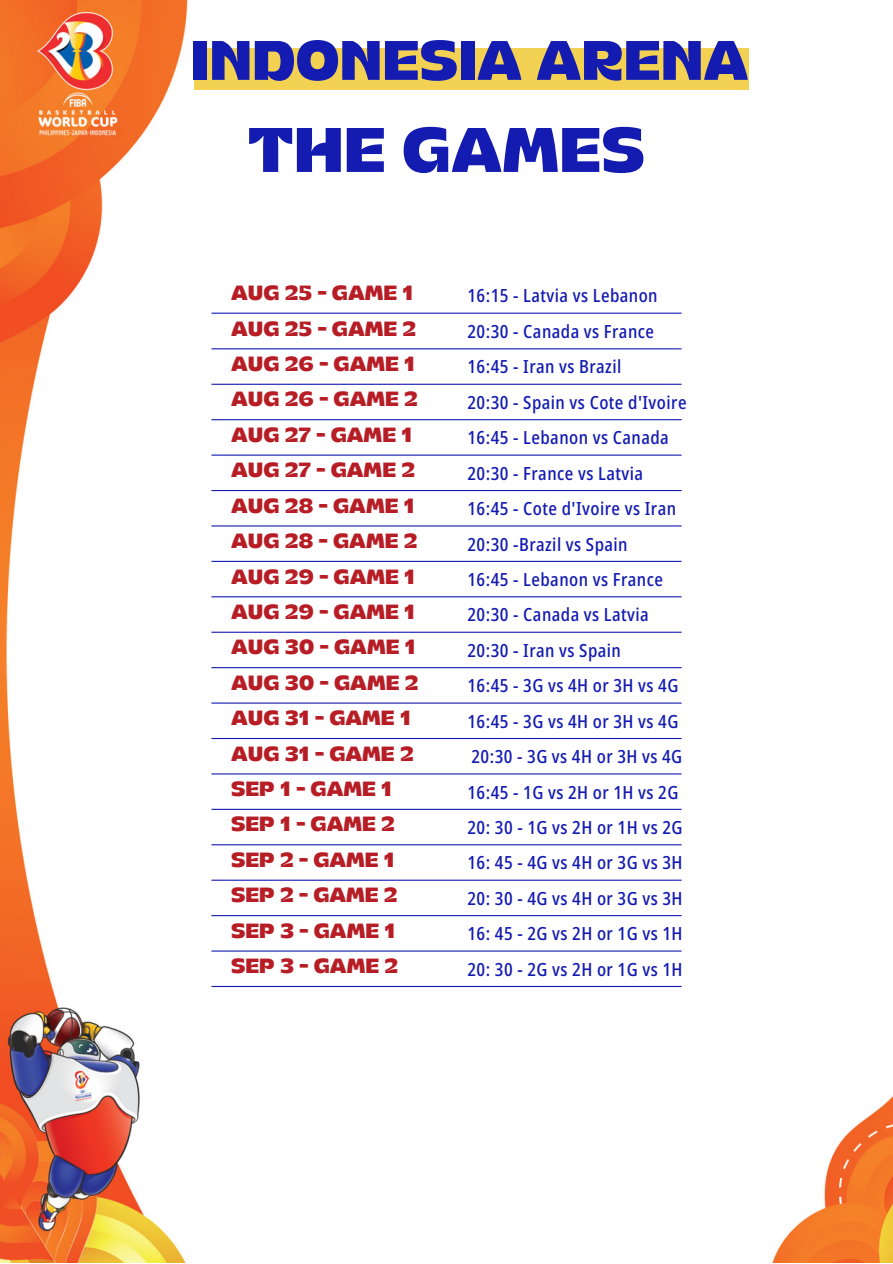
<style>
.page{position:relative;width:893px;height:1264px;background:#fff}
.page>*{position:absolute;margin:0;border:0;box-sizing:border-box;transform-origin:0 0}
.t1{font:700 62.7px "FBWC23 Heart";color:#141bb1}
.t2{font:700 55.5px "FBWC23 Heart";color:#141bb1}
.t3{font:700 20.55px "FBWC23 Heart";color:#b71d25}
.t4{font:500 condensed 18.15px "Noto Sans";letter-spacing:.025em;color:#141bb1}
</style>
<div class="page">
<img style="left:0;top:0;width:892px;height:1262px">
<hr style="left:211px;top:312px;width:470px;height:2px;background:#141bb1">
<div style="left:194px;top:48px;width:554px;height:42px;background:#f3d253"></div>
<hr style="left:211px;top:348px;width:470px;height:1px;background:#141bb1">
<hr style="left:211px;top:384px;width:470px;height:1px;background:#141bb1">
<hr style="left:211px;top:419px;width:470px;height:1px;background:#141bb1">
<hr style="left:211px;top:454px;width:470px;height:1px;background:#141bb1">
<hr style="left:211px;top:490px;width:470px;height:1px;background:#141bb1">
<hr style="left:211px;top:525px;width:470px;height:1px;background:#141bb1">
<hr style="left:211px;top:561px;width:470px;height:1px;background:#141bb1">
<hr style="left:211px;top:596px;width:470px;height:1px;background:#141bb1">
<hr style="left:211px;top:631px;width:470px;height:1px;background:#141bb1">
<hr style="left:211px;top:667px;width:470px;height:1px;background:#141bb1">
<hr style="left:211px;top:702px;width:470px;height:1px;background:#141bb1">
<hr style="left:211px;top:738px;width:470px;height:1px;background:#141bb1">
<hr style="left:211px;top:773px;width:470px;height:1px;background:#141bb1">
<hr style="left:211px;top:808px;width:470px;height:2px;background:#141bb1">
<hr style="left:211px;top:844px;width:470px;height:1px;background:#141bb1">
<hr style="left:211px;top:879px;width:470px;height:1px;background:#141bb1">
<hr style="left:211px;top:915px;width:470px;height:1px;background:#141bb1">
<hr style="left:211px;top:950px;width:470px;height:1px;background:#141bb1">
<hr style="left:211px;top:985px;width:470px;height:2px;background:#141bb1">
<p class="t2" style="left:191px;top:40px;width:559px">INDONESIA ARENA</p>
<p class="t1" style="left:247px;top:127px;width:399px">THE GAMES</p>
<p class="t3" style="left:231px;top:285px;width:184px">AUG 25 - GAME 1</p>
<p class="t4" style="left:467px;top:283px;width:192px">16:15 - Latvia vs Lebanon</p>
<p class="t3" style="left:231px;top:321px;width:187px">AUG 25 - GAME 2</p>
<p class="t4" style="left:467px;top:318px;width:188px">20:30 - Canada vs France</p>
<p class="t3" style="left:231px;top:356px;width:185px">AUG 26 - GAME 1</p>
<p class="t4" style="left:467px;top:354px;width:155px">16:45 - Iran vs Brazil</p>
<p class="t3" style="left:231px;top:392px;width:188px">AUG 26 - GAME 2</p>
<p class="t4" style="left:467px;top:389px;width:220px">20:30 - Spain vs Cote d'Ivoire</p>
<p class="t3" style="left:231px;top:427px;width:183px">AUG 27 - GAME 1</p>
<p class="t4" style="left:467px;top:425px;width:203px">16:45 - Lebanon vs Canada</p>
<p class="t3" style="left:231px;top:462px;width:185px">AUG 27 - GAME 2</p>
<p class="t4" style="left:467px;top:460px;width:177px">20:30 - France vs Latvia</p>
<p class="t3" style="left:231px;top:498px;width:185px">AUG 28 - GAME 1</p>
<p class="t4" style="left:467px;top:496px;width:210px">16:45 - Cote d'Ivoire vs Iran</p>
<p class="t3" style="left:231px;top:533px;width:188px">AUG 28 - GAME 2</p>
<p class="t4" style="left:467px;top:531px;width:162px">20:30 -Brazil vs Spain</p>
<p class="t3" style="left:231px;top:569px;width:185px">AUG 29 - GAME 1</p>
<p class="t4" style="left:467px;top:566px;width:197px">16:45 - Lebanon vs France</p>
<p class="t3" style="left:231px;top:604px;width:185px">AUG 29 - GAME 1</p>
<p class="t4" style="left:467px;top:602px;width:183px">20:30 - Canada vs Latvia</p>
<p class="t3" style="left:231px;top:639px;width:186px">AUG 30 - GAME 1</p>
<p class="t4" style="left:467px;top:637px;width:155px">20:30 - Iran vs Spain</p>
<p class="t3" style="left:231px;top:675px;width:189px">AUG 30 - GAME 2</p>
<p class="t4" style="left:467px;top:673px;width:212px">16:45 - 3G vs 4H or 3H vs 4G</p>
<p class="t3" style="left:231px;top:710px;width:181px">AUG 31 - GAME 1</p>
<p class="t4" style="left:467px;top:708px;width:212px">16:45 - 3G vs 4H or 3H vs 4G</p>
<p class="t3" style="left:231px;top:746px;width:184px">AUG 31 - GAME 2</p>
<p class="t3" style="left:231px;top:781px;width:162px">SEP 1 - GAME 1</p>
<p class="t4" style="left:467px;top:779px;width:212px">16:45 - 1G vs 2H or 1H vs 2G</p>
<p class="t3" style="left:231px;top:816px;width:165px">SEP 1 - GAME 2</p>
<p class="t4" style="left:467px;top:814px;width:216px">20: 30 - 1G vs 2H or 1H vs 2G</p>
<p class="t3" style="left:231px;top:852px;width:165px">SEP 2 - GAME 1</p>
<p class="t4" style="left:467px;top:850px;width:216px">16: 45 - 4G vs 4H or 3G vs 3H</p>
<p class="t3" style="left:231px;top:887px;width:168px">SEP 2 - GAME 2</p>
<p class="t4" style="left:467px;top:885px;width:216px">20: 30 - 4G vs 4H or 3G vs 3H</p>
<p class="t3" style="left:231px;top:923px;width:166px">SEP 3 - GAME 1</p>
<p class="t4" style="left:467px;top:920px;width:216px">16: 45 - 2G vs 2H or 1G vs 1H</p>
<p class="t3" style="left:231px;top:958px;width:168px">SEP 3 - GAME 2</p>
<p class="t4" style="left:467px;top:956px;width:216px">20: 30 - 2G vs 2H or 1G vs 1H</p>
<p class="t4" style="left:471px;top:743px;width:212px">20:30 - 3G vs 4H or 3H vs 4G</p>
</div>
